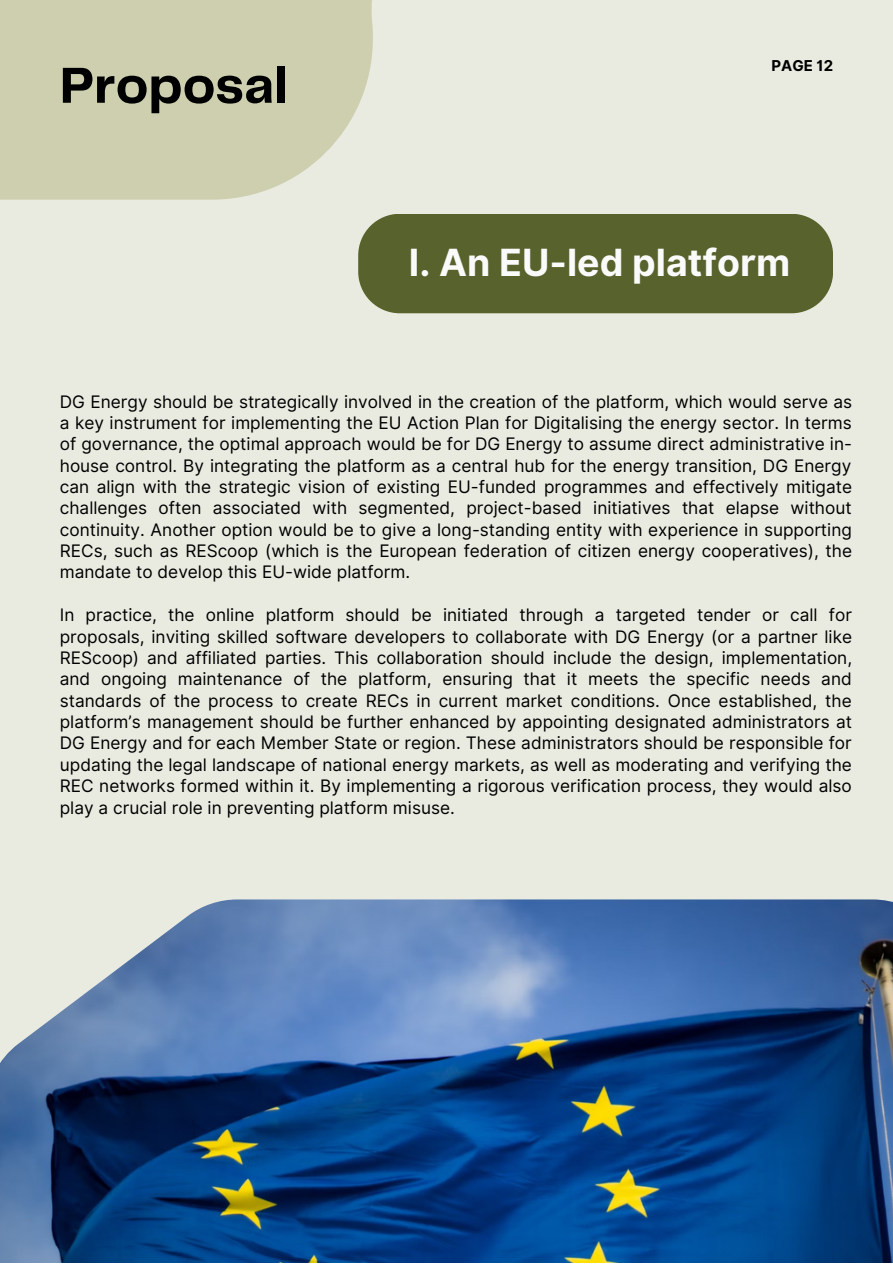
<style>
.page{position:relative;width:893px;height:1264px;background:#fff}
.page>*{position:absolute;margin:0;border:0;box-sizing:border-box;transform-origin:0 0}
.t1{font:700 52.5px "Telegraf";color:#000}
.t2{font:700 37.5px "Inter";color:#fafafa}
.t3{font:17.25px/21.3px "Inter";color:#000001;text-align:justify}
.t4{font:700 15px "Inter";color:#000}
</style>
<div class="page">
<div style="left:0;top:0;width:892px;height:1133px;background:#eaebe0"></div>
<svg style="left:0;top:0;width:373px;height:200px;background:#d0d1b1"></svg>
<img style="left:0;top:899px;width:892px;height:363px">
<div style="left:358px;top:214px;width:475px;height:99px;background:#57622c"></div>
<p class="t1" style="left:60px;top:63px;width:230px">Proposal</p>
<p class="t4" style="left:771px;top:56px;width:63px">PAGE 12</p>
<p class="t2" style="left:409px;top:240px;width:383px">I. An EU-led platform</p>
<p class="t3" style="left:60px;top:390px;width:793px">DG Energy should be strategically involved in the creation of the platform, which would serve as a key instrument for implementing the EU Action Plan for Digitalising the energy sector. In terms of governance, the optimal approach would be for DG Energy to assume direct administrative in&shy;house control. By integrating the platform as a central hub for the energy transition, DG Energy can align with the strategic vision of existing EU-funded programmes and effectively mitigate challenges often associated with segmented, project-based initiatives that elapse without continuity. Another option would be to give a long-standing entity with experience in supporting RECs, such as REScoop (which is the European federation of citizen energy cooperatives), the mandate to develop this EU-wide platform.</p>
<p class="t3" style="left:60px;top:604px;width:793px">In practice, the online platform should be initiated through a targeted tender or call for proposals, inviting skilled software developers to collaborate with DG Energy (or a partner like REScoop) and affiliated parties. This collaboration should include the design, implementation, and ongoing maintenance of the platform, ensuring that it meets the specific needs and standards of the process to create RECs in current market conditions. Once established, the platform’s management should be further enhanced by appointing designated administrators at DG Energy and for each Member State or region. These administrators should be responsible for updating the legal landscape of national energy markets, as well as moderating and verifying the REC networks formed within it. By implementing a rigorous verification process, they would also play a crucial role in preventing platform misuse.</p>
</div>
